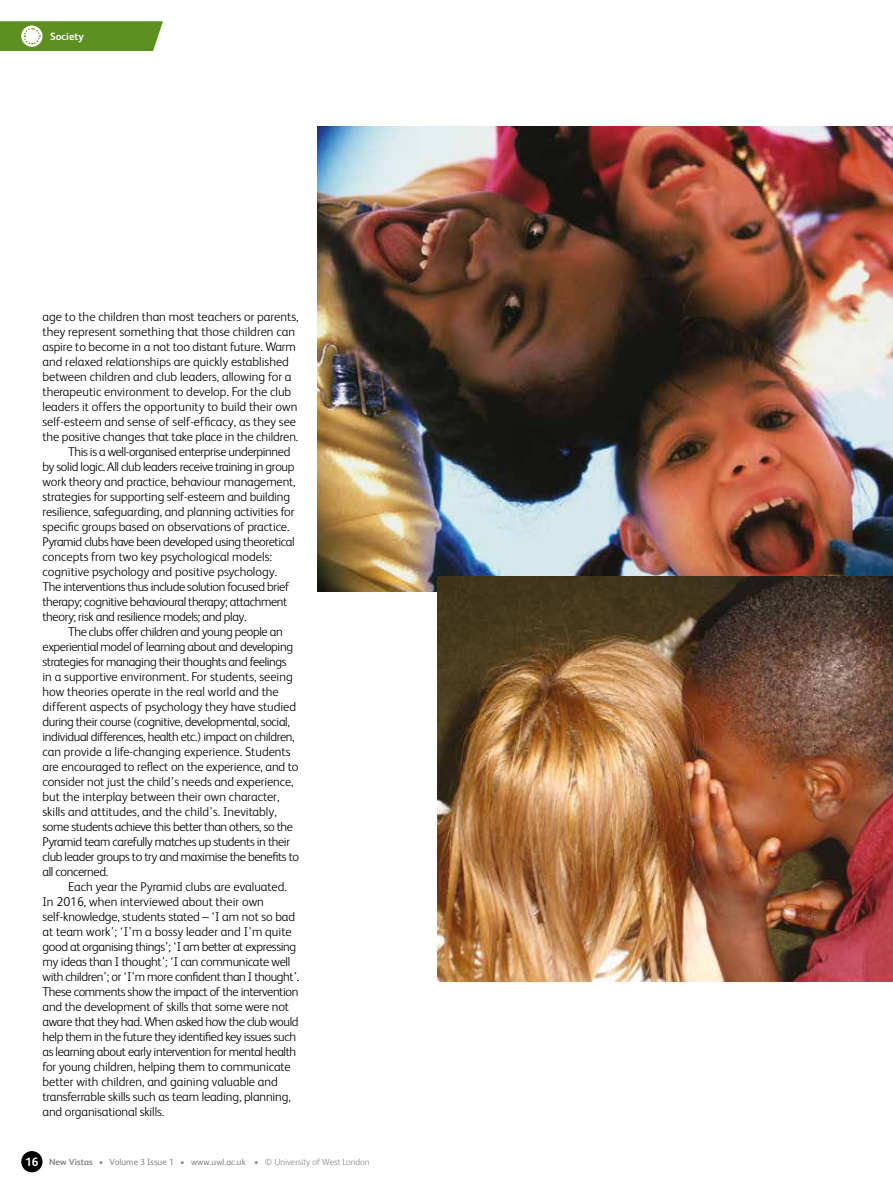
<style>
.page{position:relative;width:893px;height:1191px;background:#fff}
.page>*{position:absolute;margin:0;border:0;box-sizing:border-box;transform-origin:0 0}
.t1{font:300 12.75px "FS Albert";letter-spacing:-.01em;color:#000}
.t2{font:300 12.75px "FS Albert";letter-spacing:-.03em;color:#000}
.t3{font:700 10.5px "FS Albert";color:#fff}
.t4{font:300 9px "FS Albert";color:#878787}
.s1{font-weight:700;font-size:12px;color:#fff}
.s2{font-weight:700}
.s3{font-weight:400}
</style>
<div class="page">
<div style="left:21px;top:1151px;width:22px;height:21px;background:#000;border-radius:50%"></div>
<svg style="left:0;top:21px;width:163px;height:30px;background:#6d9b38"></svg>
<img style="left:317px;top:126px;width:576px;height:465px">
<img style="left:438px;top:576px;width:455px;height:405px">
<p class="t3" style="left:50px;top:29px;width:35px">Society</p>
<p class="t1" style="left:43px;top:308px;width:258px">age to the children than most teachers or parents,</p>
<p class="t1" style="left:43px;top:323px;width:254px">they represent something that those children can</p>
<p class="t1" style="left:43px;top:338px;width:255px">aspire to become in a not too distant future. Warm</p>
<p class="t1" style="left:43px;top:353px;width:248px">and relaxed relationships are quickly established</p>
<p class="t1" style="left:43px;top:368px;width:250px">between children and club leaders, allowing for a</p>
<p class="t1" style="left:43px;top:383px;width:250px">therapeutic environment to develop. For the club</p>
<p class="t1" style="left:43px;top:398px;width:256px">leaders it offers the opportunity to build their own</p>
<p class="t1" style="left:43px;top:413px;width:255px">self-esteem and sense of self-efficacy, as they see</p>
<p class="t1" style="left:43px;top:428px;width:257px">the positive changes that take place in the children.</p>
<p class="t2" style="left:68px;top:443px;width:224px">This is a well-organised enterprise underpinned</p>
<p class="t2" style="left:43px;top:458px;width:253px">by solid logic. All club leaders receive training in group</p>
<p class="t1" style="left:43px;top:473px;width:255px">work theory and practice, behaviour management,</p>
<p class="t1" style="left:43px;top:488px;width:249px">strategies for supporting self-esteem and building</p>
<p class="t1" style="left:43px;top:503px;width:254px">resilience, safeguarding, and planning activities for</p>
<p class="t1" style="left:43px;top:518px;width:248px">specific groups based on observations of practice.</p>
<p class="t2" style="left:43px;top:533px;width:253px">Pyramid clubs have been developed using theoretical</p>
<p class="t1" style="left:43px;top:548px;width:231px">concepts from two key psychological models:</p>
<p class="t1" style="left:43px;top:563px;width:236px">cognitive psychology and positive psychology.</p>
<p class="t2" style="left:43px;top:578px;width:248px">The interventions thus include solution focused brief</p>
<p class="t2" style="left:43px;top:593px;width:246px">therapy; cognitive behavioural therapy; attachment</p>
<p class="t2" style="left:43px;top:608px;width:206px">theory; risk and resilience models; and play.</p>
<p class="t2" style="left:68px;top:623px;width:216px">The clubs offer children and young people an</p>
<p class="t2" style="left:43px;top:638px;width:252px">experiential model of learning about and developing</p>
<p class="t2" style="left:43px;top:653px;width:246px">strategies for managing their thoughts and feelings</p>
<p class="t1" style="left:43px;top:668px;width:252px">in a supportive environment. For students, seeing</p>
<p class="t1" style="left:43px;top:683px;width:238px">how theories operate in the real world and the</p>
<p class="t1" style="left:43px;top:698px;width:255px">different aspects of psychology they have studied</p>
<p class="t2" style="left:43px;top:713px;width:249px">during their course (cognitive, developmental, social,</p>
<p class="t2" style="left:43px;top:728px;width:254px">individual differences, health etc.) impact on children,</p>
<p class="t1" style="left:43px;top:743px;width:250px">can provide a life-changing experience. Students</p>
<p class="t1" style="left:43px;top:758px;width:258px">are encouraged to reflect on the experience, and to</p>
<p class="t1" style="left:43px;top:773px;width:252px">consider not just the child’s needs and experience,</p>
<p class="t1" style="left:43px;top:788px;width:238px">but the interplay between their own character,</p>
<p class="t1" style="left:43px;top:803px;width:236px">skills and attitudes, and the child’s. Inevitably,</p>
<p class="t2" style="left:43px;top:818px;width:252px">some students achieve this better than others, so the</p>
<p class="t2" style="left:43px;top:833px;width:249px">Pyramid team carefully matches up students in their</p>
<p class="t2" style="left:43px;top:848px;width:258px">club leader groups to try and maximise the benefits to</p>
<p class="t2" style="left:43px;top:863px;width:67px">all concerned.</p>
<p class="t1" style="left:68px;top:878px;width:220px">Each year the Pyramid clubs are evaluated.</p>
<p class="t1" style="left:43px;top:893px;width:223px">In 2016, when interviewed about their own</p>
<p class="t1" style="left:43px;top:908px;width:254px">self-knowledge, students stated – ‘I am not so bad</p>
<p class="t1" style="left:43px;top:923px;width:251px">at team work’; ‘I’m a bossy leader and I’m quite</p>
<p class="t2" style="left:43px;top:938px;width:255px">good at organising things’; ‘I am better at expressing</p>
<p class="t1" style="left:43px;top:953px;width:249px">my ideas than I thought’; ‘I can communicate well</p>
<p class="t2" style="left:43px;top:968px;width:258px">with children’; or ‘I’m more confident than I thought’.</p>
<p class="t2" style="left:43px;top:983px;width:257px">These comments show the impact of the intervention</p>
<p class="t1" style="left:43px;top:998px;width:248px">and the development of skills that some were not</p>
<p class="t2" style="left:43px;top:1013px;width:258px">aware that they had. When asked how the club would</p>
<p class="t2" style="left:43px;top:1028px;width:255px">help them in the future they identified key issues such</p>
<p class="t2" style="left:43px;top:1043px;width:255px">as learning about early intervention for mental health</p>
<p class="t1" style="left:43px;top:1058px;width:250px">for young children, helping them to communicate</p>
<p class="t1" style="left:43px;top:1073px;width:237px">better with children, and gaining valuable and</p>
<p class="t1" style="left:43px;top:1088px;width:250px">transferrable skills such as team leading, planning,</p>
<p class="t1" style="left:43px;top:1103px;width:123px">and organisational skills.</p>
<p class="t4" style="left:25px;top:1156px;width:346px"><span class="s1">16</span> <span class="s2">New Vistas</span> • <span class="s3">Volume 3 Issue 1</span> • <span class="s3">www.uwl.ac.uk</span> • © University of West London</p>
</div>
